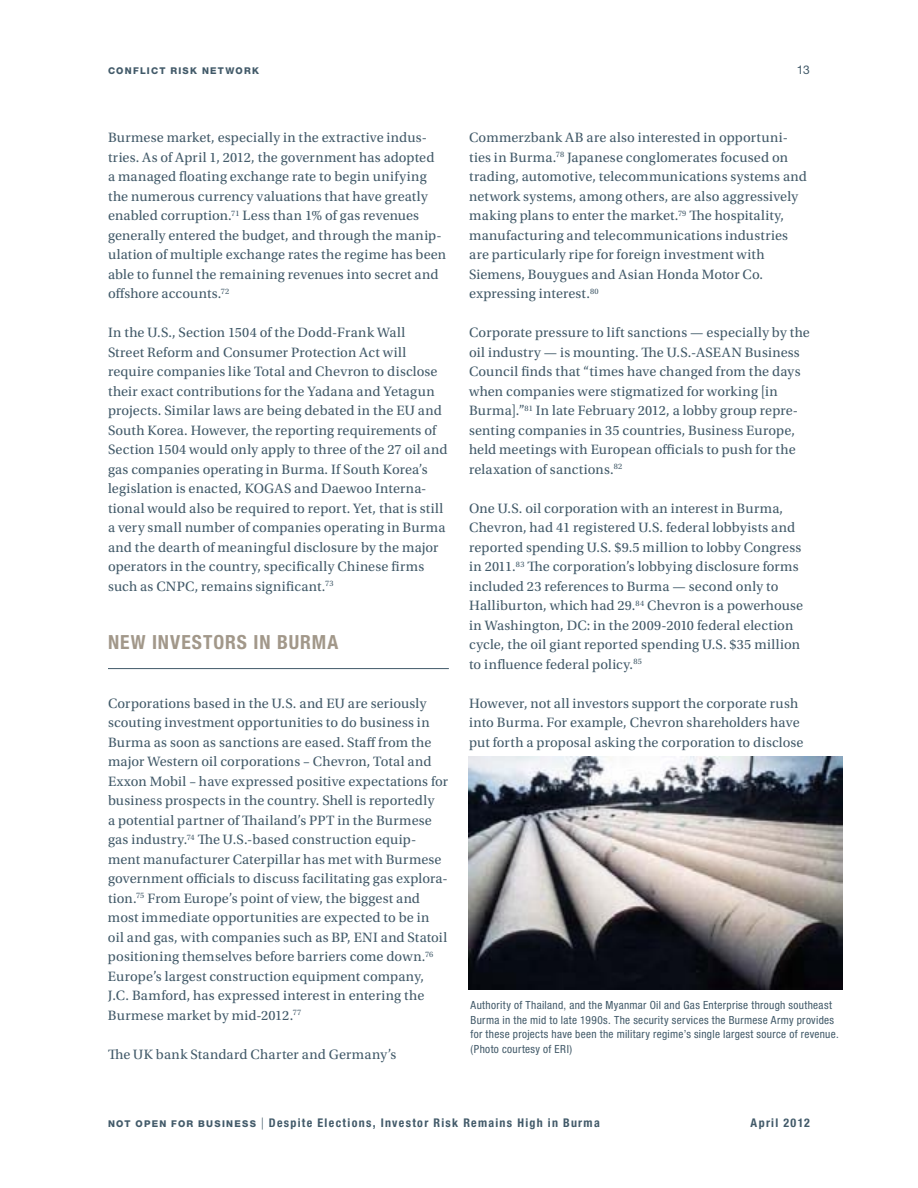
<style>
.page{position:relative;width:918px;height:1188px;background:#fff}
.page>*{position:absolute;margin:0;border:0;box-sizing:border-box;transform-origin:0 0}
.t1{font:700 condensed 19.5px "Helvetica Neue LT Std";letter-spacing:.05em;color:#a2988a}
.t2{font:14.25px/19.5px "Utopia Std";letter-spacing:.01em;color:#425a69}
.t3{font:700 condensed 12px "Helvetica Neue LT Std";letter-spacing:.11em;color:#425a69}
.t4{font:12px "Helvetica Neue LT Std";color:#425a69}
.t5{font:condensed 11.25px/14.7px "Helvetica Neue LT Std";letter-spacing:.03em;color:#425a69}
.t6{font:800 9.3px "Helvetica Neue LT Std";letter-spacing:.135em;color:#425a69}
.s1{font-weight:800;font-stretch:normal;font-size:9.3px}
.s2{font-weight:300;font-stretch:normal}
</style>
<div class="page">
<hr style="left:108px;top:668px;width:341px;height:1px;background:#425a69">
<img style="left:468px;top:756px;width:375px;height:234px">
<p class="t6" style="left:108px;top:65px;width:153px">CONFLICT RISK NETWORK</p>
<p class="t4" style="left:797px;top:62px;width:15px">13</p>
<p class="t2" style="left:108px;top:128px;width:340px">Burmese market, especially in the extractive indus&shy;tries. As of April 1, 2012, the government has adopted<br>a managed floating exchange rate to begin unifying the numerous currency valuations that have greatly enabled corruption.<sup>71</sup> Less than 1% of gas revenues generally entered the budget, and through the manip&shy;ulation of multiple exchange rates the regime has been able to funnel the remaining revenues into secret and offshore accounts.<sup>72</sup></p>
<p class="t2" style="left:108px;top:323px;width:341px">In the U.S., Section 1504 of the Dodd-Frank Wall<br>Street Reform and Consumer Protection Act will require companies like Total and Chevron to disclose their exact contributions for the Yadana and Yetagun projects. Similar laws are being debated in the EU and South Korea. However, the reporting requirements of Section 1504 would only apply to three of the 27 oil and gas companies operating in Burma. If South Korea’s legislation is enacted, KOGAS and Daewoo Interna&shy;tional would also be required to report. Yet, that is still a very small number of companies operating in Burma and the dearth of meaningful disclosure by the major operators in the country, specifically Chinese firms such as CNPC, remains significant.<sup>73</sup></p>
<h1 class="t1" style="left:108px;top:631px;width:232px">New Investors in Burma</h1>
<p class="t2" style="left:108px;top:694px;width:342px">Corporations based in the U.S. and EU are seriously scouting investment opportunities to do business in Burma as soon as sanctions are eased. Staff from the major Western oil corporations – Chevron, Total and Exxon Mobil – have expressed positive expectations for business prospects in the country. Shell is reportedly<br>a potential partner of Thailand’s PPT in the Burmese gas industry.<sup>74</sup> The U.S.-based construction equip&shy;ment manufacturer Caterpillar has met with Burmese government officials to discuss facilitating gas explora&shy;tion.<sup>75</sup> From Europe’s point of view, the biggest and most immediate opportunities are expected to be in oil and gas, with companies such as BP, ENI and Statoil positioning themselves before barriers come down.<sup>76<br></sup>Europe’s largest construction equipment company, J.C. Bamford, has expressed interest in entering the Burmese market by mid-2012.<sup>77</sup></p>
<p class="t2" style="left:108px;top:1045px;width:290px">The UK bank Standard Charter and Germany’s</p>
<p class="t2" style="left:469px;top:128px;width:339px">Commerzbank AB are also interested in opportuni&shy;ties in Burma.<sup>78</sup> Japanese conglomerates focused on trading, automotive, telecommunications systems and network systems, among others, are also aggressively making plans to enter the market.<sup>79</sup> The hospitality, manufacturing and telecommunications industries are particularly ripe for foreign investment with Siemens, Bouygues and Asian Honda Motor Co. expressing interest.<sup>80</sup></p>
<p class="t2" style="left:469px;top:323px;width:342px">Corporate pressure to lift sanctions — especially by the oil industry — is mounting. The U.S.-ASEAN Business Council finds that “times have changed from the days when companies were stigmatized for working [in Burma].”<sup>81</sup> In late February 2012, a lobby group repre&shy;senting companies in 35 countries, Business Europe, held meetings with European officials to push for the relaxation of sanctions.<sup>82</sup></p>
<p class="t2" style="left:469px;top:499px;width:336px">One U.S. oil corporation with an interest in Burma, Chevron, had 41 registered U.S. federal lobbyists and reported spending U.S. $9.5 million to lobby Congress in 2011.<sup>83</sup> The corporation’s lobbying disclosure forms included 23 references to Burma — second only to Halliburton, which had 29.<sup>84</sup> Chevron is a powerhouse in Washington, DC: in the 2009-2010 federal election cycle, the oil giant reported spending U.S. $35 million to influence federal policy.<sup>85</sup></p>
<p class="t2" style="left:469px;top:694px;width:336px">However, not all investors support the corporate rush into Burma. For example, Chevron shareholders have put forth a proposal asking the corporation to disclose</p>
<p class="t5" style="left:471px;top:998px;width:370px">Authority of Thailand, and the Myanmar Oil and Gas Enterprise through southeast Burma in the mid to late 1990s. The security services the Burmese Army provides for these projects have been the military regime’s single largest source of revenue. (Photo courtesy of ERI)</p>
<p class="t3" style="left:108px;top:1115px;width:493px"><span class="s1">NOT OPEN FOR BUSINESS</span> <span class="s2">|</span> Despite Elections, Investor Risk Remains High in Burma</p>
<p class="t3" style="left:751px;top:1115px;width:61px">April 2012</p>
</div>
